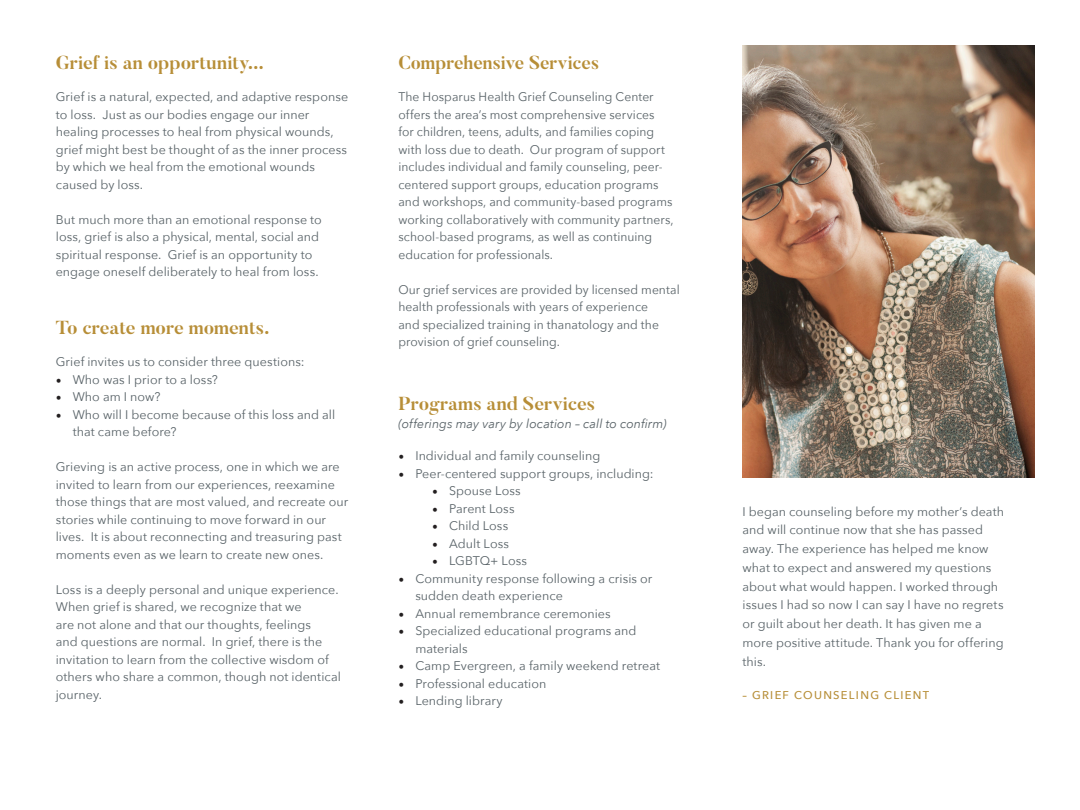
<style>
.page{position:relative;width:1080px;height:810px;background:#fff}
.page>*{position:absolute;margin:0;border:0;box-sizing:border-box;transform-origin:0 0}
.t1{font:700 18.75px "Butler";color:#b78e37}
.t2{font:12.5px/17.5px "Avenir Next";letter-spacing:.005em;color:#586267}
.t3{font:italic 12.5px "Avenir Next";letter-spacing:.005em;color:#586267}
.t4{font:500 11.25px "Avenir Next";letter-spacing:.115em;color:#b78e37}
.s1{font-family:"Minion Pro";font-size:15px;color:#231f20}
</style>
<div class="page">
<img style="left:742px;top:45px;width:293px;height:433px">
<p class="t1" style="left:56px;top:50px;width:210px">Grief is an opportunity...</p>
<p class="t2" style="left:56px;top:88px;width:294px">Grief is a natural, expected, and adaptive response to loss. Just as our bodies engage our inner healing processes to heal from physical wounds, grief might best be thought of as the inner process by which we heal from the emotional wounds caused by loss.</p>
<p class="t2" style="left:56px;top:210px;width:268px">But much more than an emotional response to loss, grief is also a physical, mental, social and spiritual response. Grief is an opportunity to engage oneself deliberately to heal from loss.</p>
<p class="t1" style="left:56px;top:315px;width:215px">To create more moments.</p>
<p class="t2" style="left:56px;top:353px;width:250px">Grief invites us to consider three questions:</p>
<p class="t2" style="left:56px;top:370px;width:163px"><span class="s1">•</span> Who was I prior to a loss?</p>
<p class="t2" style="left:56px;top:388px;width:106px"><span class="s1">•</span> Who am I now?</p>
<p class="t2" style="left:73px;top:405px;width:264px;text-indent:-17px"><span class="s1">•</span> Who will I become because of this loss and all that came before?</p>
<p class="t2" style="left:56px;top:458px;width:294px">Grieving is an active process, one in which we are invited to learn from our experiences, reexamine those things that are most valued, and recreate our stories while continuing to move forward in our lives. It is about reconnecting and treasuring past moments even as we learn to create new ones.</p>
<p class="t2" style="left:56px;top:580px;width:287px">Loss is a deeply personal and unique experience.<br>When grief is shared, we recognize that we<br>are not alone and that our thoughts, feelings<br>and questions are normal. In grief, there is the invitation to learn from the collective wisdom of others who share a common, though not identical journey.</p>
<p class="t1" style="left:398px;top:50px;width:202px">Comprehensive Services</p>
<p class="t2" style="left:398px;top:88px;width:277px">The Hosparus Health Grief Counseling Center offers the area’s most comprehensive services<br>for children, teens, adults, and families coping with loss due to death. Our program of support includes individual and family counseling, peer&shy;centered support groups, education programs and workshops, and community-based programs working collaboratively with community partners, school-based programs, as well as continuing education for professionals.</p>
<p class="t2" style="left:398px;top:280px;width:283px">Our grief services are provided by licensed mental health professionals with years of experience<br>and specialized training in thanatology and the provision of grief counseling.</p>
<p class="t1" style="left:398px;top:392px;width:198px">Programs and Services</p>
<p class="t3" style="left:398px;top:413px;width:270px">(offerings may vary by location – call to confirm)</p>
<p class="t2" style="left:398px;top:447px;width:203px"><span class="s1">•</span> Individual and family counseling</p>
<p class="t2" style="left:398px;top:464px;width:257px"><span class="s1">•</span> Peer-centered support groups, including:</p>
<p class="t2" style="left:432px;top:482px;width:90px"><span class="s1">•</span> Spouse Loss</p>
<p class="t2" style="left:432px;top:499px;width:84px"><span class="s1">•</span> Parent Loss</p>
<p class="t2" style="left:432px;top:517px;width:78px"><span class="s1">•</span> Child Loss</p>
<p class="t2" style="left:432px;top:534px;width:78px"><span class="s1">•</span> Adult Loss</p>
<p class="t2" style="left:432px;top:552px;width:96px"><span class="s1">•</span> LGBTQ+ Loss</p>
<p class="t2" style="left:415px;top:569px;width:239px;text-indent:-17px"><span class="s1">•</span> Community response following a crisis or sudden death experience</p>
<p class="t2" style="left:398px;top:604px;width:214px"><span class="s1">•</span> Annual remembrance ceremonies</p>
<p class="t2" style="left:415px;top:622px;width:223px;text-indent:-17px"><span class="s1">•</span> Specialized educational programs and materials</p>
<p class="t2" style="left:398px;top:657px;width:263px"><span class="s1">•</span> Camp Evergreen, a family weekend retreat</p>
<p class="t2" style="left:398px;top:674px;width:149px"><span class="s1">•</span> Professional education</p>
<p class="t2" style="left:398px;top:692px;width:106px"><span class="s1">•</span> Lending library</p>
<p class="t2" style="left:742px;top:501px;width:263px;line-height:18.8px">I began counseling before my mother’s death and will continue now that she has passed away. The experience has helped me know what to expect and answered my questions about what would happen. I worked through issues I had so now I can say I have no regrets or guilt about her death. It has given me a more positive attitude. Thank you for offering this.</p>
<p class="t4" style="left:742px;top:686px;width:188px">– GRIEF COUNSELING CLIENT</p>
</div>
